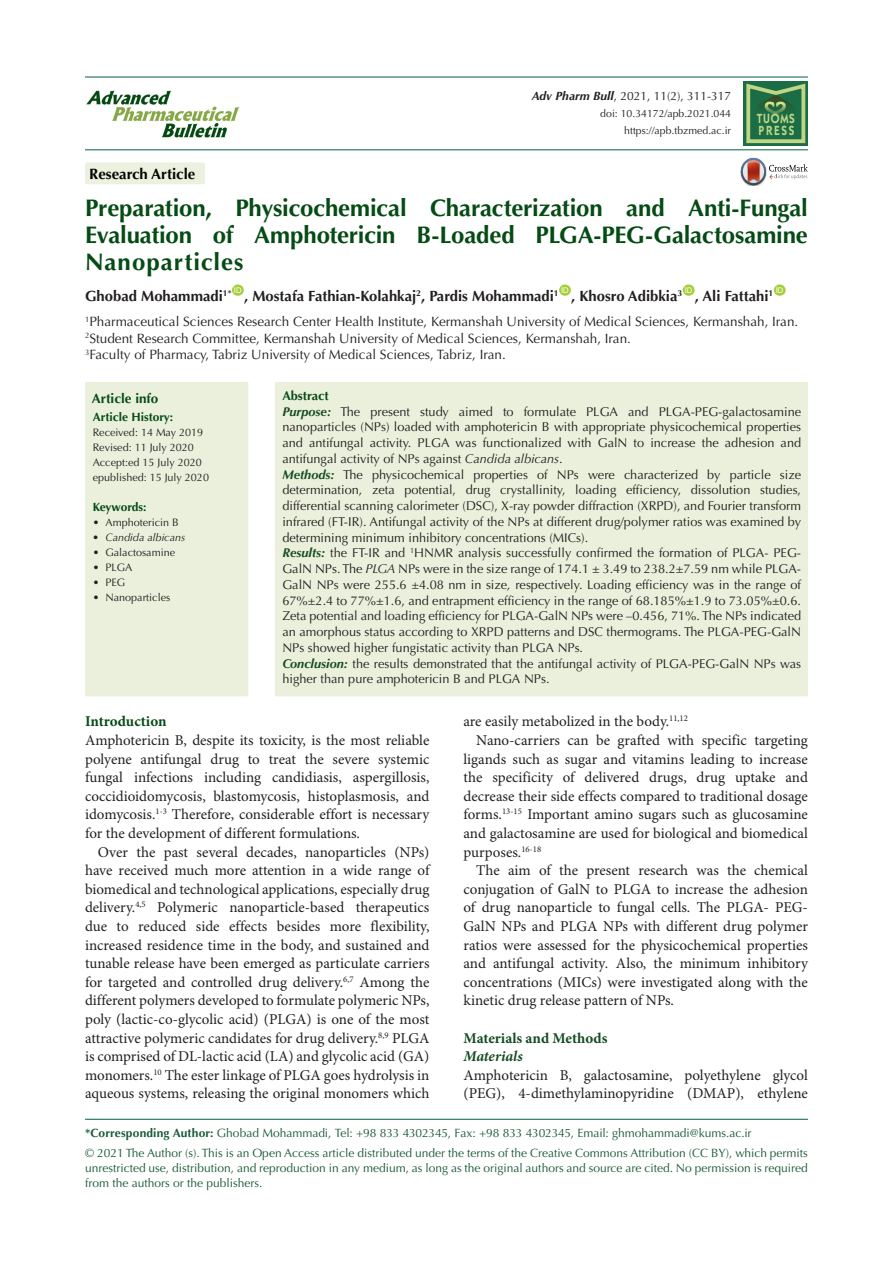
<style>
.page{position:relative;width:893px;height:1263px;background:#fff}
.page>*{position:absolute;margin:0;border:0;box-sizing:border-box;transform-origin:0 0}
.t1{font:700 24px/27px "Optima LT Std";letter-spacing:-.005em;color:#054b14;text-align:justify}
.t2{font:15px/18.6px "Minion Pro";color:#231f20;text-align:justify}
.t3{font:700 15px "Minion Pro";color:#144b23}
.t4{font:700 15px "Optima LT Std";color:#040503}
.t5{font:700 15px "Minion Pro";letter-spacing:-.005em;color:#054b14}
.t6{font:italic 700 15px "Minion Pro";color:#144b23}
.t7{font:700 14.85px "Optima LT Std";color:#231f20}
.t8{font:13.5px "Optima LT Std";color:#231f20}
.t9{font:700 13.5px "Optima LT Std";color:#054b14}
.t10{font:600 13.35px/11.7px "ITC Kabel Std";letter-spacing:.11em;color:#c1d888;scale:.85 1}
.t11{font:12.75px/15.8px "Optima LT Std";color:#231f20;text-align:justify}
.t12{font:700 12.75px "Optima LT Std";color:#054b14}
.corresponding{font:12px/15px "Optima LT Std";color:#195a37;text-align:justify}
.t13{font:12px "Optima LT Std";color:#231f20}
.t14{font:700 12px "Optima LT Std";color:#054b14}
.t15{font:700 12px "Optima LT Std";letter-spacing:-.02em;color:#054b14}
.t16{font:10.8px "Optima LT Std";color:#231f20}
.t17{font:italic 10.8px "Optima LT Std";color:#231f20}
.t18{font:10.5px "Optima LT Std";color:#231f20}
.t19{font:7.8px "Arial";color:#fff}
.s1{font-weight:700;font-style:italic}
.s2{font-weight:700;font-style:italic;color:#164b23}
.s3{font-style:italic}
.s4{color:#222}
.s5{font-weight:700}
</style>
<div class="page">
<hr style="left:85px;top:149px;width:723px;height:1px;background:#1e7252">
<hr style="left:85px;top:76px;width:723px;height:2px;background:#1e7252">
<div style="left:232px;top:284px;width:12px;height:12px;background:#a6ce39;border-radius:50%"></div>
<div style="left:559px;top:284px;width:12px;height:12px;background:#a6ce39;border-radius:50%"></div>
<div style="left:683px;top:284px;width:12px;height:12px;background:#a6ce39;border-radius:50%"></div>
<div style="left:774px;top:284px;width:12px;height:12px;background:#a6ce39;border-radius:50%"></div>
<div style="left:85px;top:162px;width:120px;height:22px;background:#ebf1de;border-radius:2px"></div>
<div style="left:85px;top:382px;width:163px;height:314px;background:#ebf0dc"></div>
<div style="left:275px;top:382px;width:533px;height:314px;background:#ebf0dc"></div>
<svg style="left:741px;top:158px;width:67px;height:27px"></svg>
<hr style="left:85px;top:1119px;width:723px;height:1px;background:#1e7252">
<img style="left:86px;top:90px;width:154px;height:48px">
<svg style="left:743px;top:81px;width:65px;height:65px"></svg>
<svg style="left:746px;top:84px;width:59px;height:59px;background:#478755"></svg>
<p class="t4" style="left:89px;top:165px;width:108px">Research Article</p>
<p class="t13" style="left:532px;top:89px;width:201px"><span class="s1">Adv Pharm Bull</span>, 2021, 11(2), 311-317</p>
<p class="t18" style="left:600px;top:108px;width:132px">doi: 10.34172/apb.2021.044</p>
<p class="t18" style="left:624px;top:125px;width:108px">https://apb.tbzmed.ac.ir</p>
<p class="t10" style="left:757px;top:112px;width:46px">TUOMS<br>PRESS</p>
<p class="t1" style="left:85px;top:195px;width:724px">Preparation, Physicochemical Characterization and Anti-Fungal Evaluation of Amphotericin B-Loaded PLGA-PEG-Galactosamine Nanoparticles</p>
<p class="t7" style="left:85px;top:287px;width:148px">Ghobad Mohammadi<sup>1*</sup></p>
<p class="t19" style="left:234px;top:285px;width:9px">ID</p>
<p class="t7" style="left:244px;top:287px;width:316px">, Mostafa Fathian-Kolahkaj<sup>2</sup>, Pardis Mohammadi<sup>1</sup></p>
<p class="t19" style="left:561px;top:285px;width:9px">ID</p>
<p class="t7" style="left:571px;top:287px;width:113px">, Khosro Adibkia<sup>3</sup></p>
<p class="t19" style="left:685px;top:285px;width:9px">ID</p>
<p class="t7" style="left:695px;top:287px;width:80px">, Ali Fattahi<sup>1</sup></p>
<p class="t19" style="left:776px;top:285px;width:9px">ID</p>
<p class="t8" style="left:85px;top:314px;width:715px"><sup>1</sup>Pharmaceutical Sciences Research Center Health Institute, Kermanshah University of Medical Sciences, Kermanshah, Iran.</p>
<p class="t8" style="left:85px;top:330px;width:547px"><sup>2</sup>Student Research Committee, Kermanshah University of Medical Sciences, Kermanshah, Iran.</p>
<p class="t8" style="left:85px;top:347px;width:422px"><sup>3</sup>Faculty of Pharmacy, Tabriz University of Medical Sciences, Tabriz, Iran.</p>
<p class="t9" style="left:92px;top:390px;width:68px">Article info</p>
<p class="t14" style="left:93px;top:410px;width:82px">Article History:</p>
<p class="t16" style="left:93px;top:426px;width:112px">Received: 14 May 2019</p>
<p class="t16" style="left:93px;top:441px;width:103px">Revised: 11 July 2020</p>
<p class="t16" style="left:93px;top:456px;width:111px">Accept:ed 15 July 2020</p>
<p class="t16" style="left:93px;top:471px;width:118px">epublished: 15 July 2020</p>
<p class="t15" style="left:93px;top:500px;width:55px">Keywords:</p>
<p class="t16" style="left:93px;top:516px;width:87px">• Amphotericin B</p>
<p class="t17" style="left:93px;top:531px;width:94px">• Candida albicans</p>
<p class="t16" style="left:93px;top:546px;width:84px">• Galactosamine</p>
<p class="t16" style="left:93px;top:561px;width:41px">• PLGA</p>
<p class="t16" style="left:93px;top:576px;width:34px">• PEG</p>
<p class="t16" style="left:93px;top:591px;width:79px">• Nanoparticles</p>
<p class="t12" style="left:282px;top:388px;width:48px">Abstract</p>
<p class="t11" style="left:282px;top:403px;width:520px"><span class="s2">Purpose:</span> The present study aimed to formulate PLGA and PLGA-PEG-galactosamine nanoparticles (NPs) loaded with amphotericin B with appropriate physicochemical properties and antifungal activity. PLGA was functionalized with GalN to increase the adhesion and antifungal activity of NPs against <span class="s3">Candida albicans</span>.</p>
<p class="t11" style="left:282px;top:466px;width:520px"><span class="s2">Methods:</span> The physicochemical properties of NPs were characterized by particle size determination, zeta potential, drug crystallinity, loading efficiency, dissolution studies, differential scanning <span class="s4">calorimeter (</span>DSC<span class="s4">)</span>, X-ray powder diffraction (XRPD), and Fourier transform infrared (FT-IR). Antifungal activity of the NPs at different drug/polymer ratios was examined by determining minimum inhibitory concentrations (MICs).</p>
<p class="t11" style="left:282px;top:545px;width:520px"><span class="s2">Results:</span> the FT-IR and <sup>1</sup>HNMR analysis successfully confirmed the formation of PLGA- PEG-GalN NPs. The <span class="s3">PLGA</span> NPs were in the size range of 174.1 ± 3.49 to 238.2±7.59 nm while PLGA-GalN NPs were 255.6 ±4.08 nm in size<span class="s3">,</span> respectively. Loading efficiency was in the range of 67%±2.4 to 77%±1.6, and entrapment efficiency in the range of 68.185%±1.9 to 73.05%±0.6.<br>Zeta potential and loading efficiency for PLGA-GalN NPs were –0.456, 71%. The NPs indicated an amorphous status according to XRPD patterns and DSC thermograms. The PLGA-PEG-GalN NPs showed higher fungistatic activity than PLGA NPs.</p>
<p class="t11" style="left:282px;top:655px;width:520px"><span class="s2">Conclusion:</span> the results demonstrated that the antifungal activity of PLGA-PEG-GalN NPs was higher than pure amphotericin B and PLGA NPs.</p>
<p class="t2" style="left:463px;top:713px;width:226px">are easily metabolized in the body.<sup>11,12</sup></p>
<p class="t2" style="left:463px;top:731px;width:346px;text-indent:13px">Nano-carriers can be grafted with specific targeting ligands such as sugar and vitamins leading to increase the specificity of delivered drugs, drug uptake and decrease their side effects compared to traditional dosage forms.<sup>13-15</sup> Important amino sugars such as glucosamine and galactosamine are used for biological and biomedical purposes.<sup>16-18</sup></p>
<p class="t2" style="left:463px;top:862px;width:346px;text-indent:13px">The aim of the present research was the chemical conjugation of GalN to PLGA to increase the adhesion of drug nanoparticle to fungal cells. The PLGA- PEG-GalN NPs and PLGA NPs with different drug polymer ratios were assessed for the physicochemical properties and antifungal activity<span class="s3">.</span> Also, the minimum inhibitory concentrations (MICs) were investigated along with the kinetic drug release pattern of NPs.</p>
<p class="t3" style="left:463px;top:1027px;width:145px">Materials and Methods</p>
<p class="t6" style="left:463px;top:1046px;width:61px">Materials</p>
<p class="t2" style="left:463px;top:1066px;width:346px">Amphotericin B, galactosamine, polyethylene glycol (PEG), 4-dimethylaminopyridine (DMAP), ethylene</p>
<p class="corresponding" style="left:85px;top:1126px;width:668px"><span class="s5">*Corresponding Author:</span> Ghobad Mohammadi, Tel: +98 833 4302345, Fax: +98 833 4302345, Email: ghmohammadi@kums.ac.ir</p>
<p class="corresponding" style="left:85px;top:1145px;width:724px">© 2021 The Author (s). This is an Open Access article distributed under the terms of the Creative Commons Attribution (CC BY), which permits unrestricted use, distribution, and reproduction in any medium, as long as the original authors and source are cited. No permission is required from the authors or the publishers.</p>
<p class="t5" style="left:85px;top:711px;width:83px">Introduction</p>
<p class="t2" style="left:85px;top:731px;width:346px">Amphotericin B, despite its toxicity, is the most reliable polyene antifungal drug to treat the severe systemic fungal infections including candidiasis, aspergillosis, coccidioidomycosis, blastomycosis, histoplasmosis, and idomycosis.<sup>1-3</sup> Therefore, considerable effort is necessary for the development of different formulations.</p>
<p class="t2" style="left:85px;top:843px;width:346px;text-indent:13px">Over the past several decades, nanoparticles (NPs) have received much more attention in a wide range of biomedical and technological applications, especially drug delivery.<sup>4,5</sup> Polymeric nanoparticle-based therapeutics due to reduced side effects besides more flexibility, increased residence time in the body, and sustained and tunable release have been emerged as particulate carriers for targeted and controlled drug delivery.<sup>6,7</sup> Among the different polymers developed to formulate polymeric NPs, poly (lactic-co-glycolic acid) (PLGA) is one of the most attractive polymeric candidates for drug delivery.<sup>8,9</sup> PLGA is comprised of DL-lactic acid (LA) and glycolic acid (GA) monomers.<sup>10</sup> The ester linkage of PLGA goes hydrolysis in aqueous systems, releasing the original monomers which</p>
</div>
